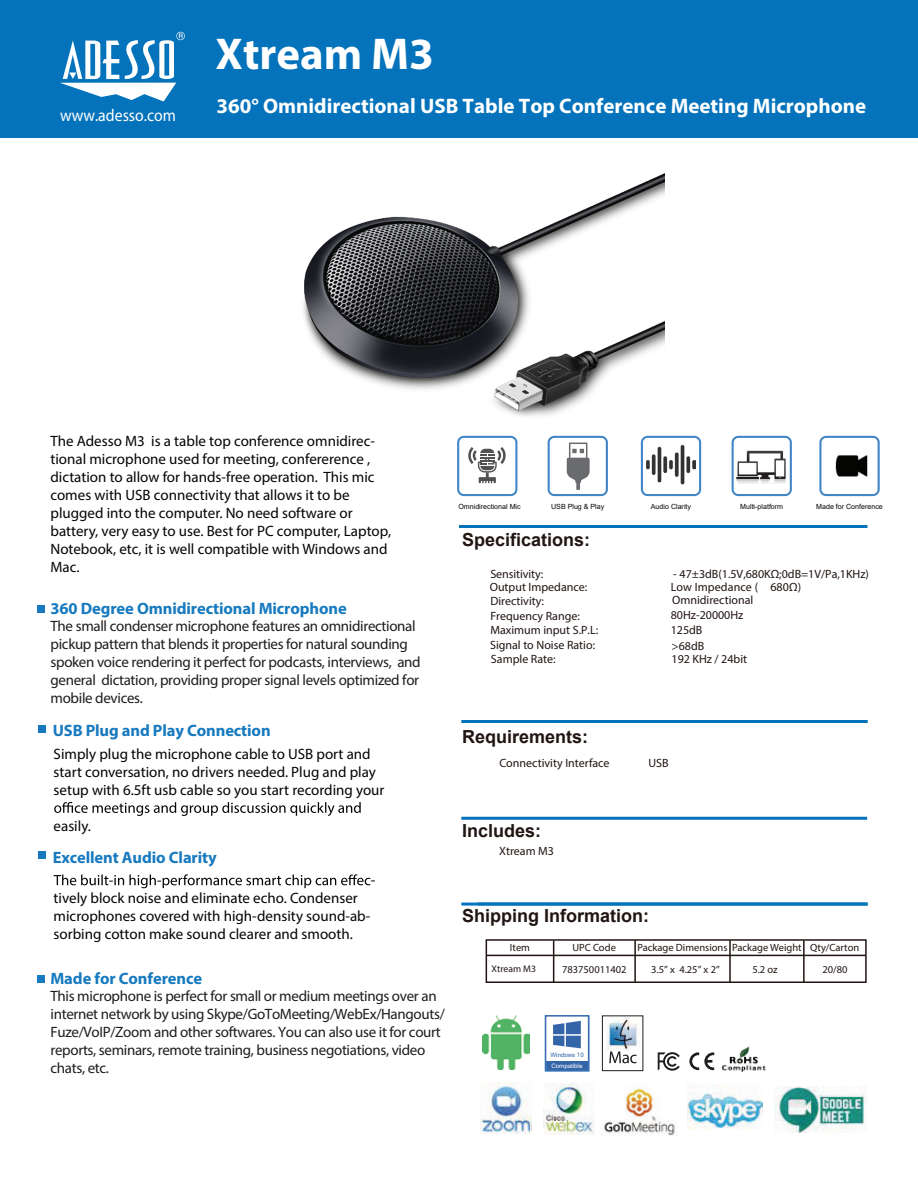
<style>
.page{position:relative;width:918px;height:1188px;background:#fff}
.page>*{position:absolute;margin:0;border:0;box-sizing:border-box;transform-origin:0 0}
.t1{font:700 44.7px "Myriad Pro";color:#fff}
.t2{font:700 21px "Myriad Pro";color:#fff}
.t3{font:700 18px "Arial";color:#201512}
.t4{font:17.1px "Myriad";color:#fff;scale:.92 1}
.t5{font:700 16.5px "Myriad Pro";letter-spacing:-.005em;color:#177abf}
.t6{font:15px/18px "Myriad Pro";color:#040503}
.t7{font:15px/18px "Myriad Pro";letter-spacing:-.02em;color:#1f1c1d}
.t8{font:12px/14.2px "Myriad Pro";color:#201512}
.t9{font:10.5px "Myriad Pro";color:#201512}
.t10{font:9.75px "Myriad Pro";color:#201512}
.t11{font:7.05px "Arial";color:#040503}
.t12{font:6.15px "Microsoft Sans Serif";color:#fff}
.t13{font:6.15px "Microsoft Sans Serif";color:#3465a8}
</style>
<div class="page">
<img style="left:303px;top:173px;width:361px;height:324px">
<div style="left:0;top:0;width:918px;height:138px;background:#0473bb"></div>
<hr style="left:459px;top:525px;width:408px;height:3px;background:#0473bb">
<svg style="left:60px;top:32px;width:125px;height:69px"></svg>
<hr style="left:553px;top:941px;width:1px;height:41px;background:#201512">
<hr style="left:634px;top:940px;width:2px;height:42px;background:#201512">
<hr style="left:729px;top:940px;width:2px;height:42px;background:#201512">
<hr style="left:803px;top:940px;width:2px;height:42px;background:#201512">
<hr style="left:461px;top:720px;width:407px;height:3px;background:#0473bb">
<hr style="left:461px;top:817px;width:406px;height:3px;background:#0473bb">
<hr style="left:461px;top:903px;width:407px;height:3px;background:#0473bb">
<div style="left:486px;top:939px;width:381px;height:44px;border:2px solid #201512"></div>
<hr style="left:486px;top:955px;width:380px;height:1px;background:#201512">
<div style="left:602px;top:1016px;width:41px;height:55px;background:#fff;border:1px solid #1f1d1e"></div>
<svg style="left:609px;top:1052px;width:28px;height:11px"></svg>
<img style="left:606px;top:1017px;width:33px;height:33px">
<div style="left:545px;top:1015px;width:44px;height:56px;background:#3465a8"></div>
<div style="left:546px;top:1016px;width:42px;height:45px;background:#fff"></div>
<svg style="left:553px;top:1021px;width:28px;height:27px"></svg>
<hr style="left:552px;top:1034px;width:29px;height:2px;background:#fff">
<hr style="left:564px;top:1022px;width:2px;height:24px;background:#fff">
<div style="left:545px;top:1015px;width:44px;height:56px;border:2px solid #416bb3"></div>
<svg style="left:658px;top:1052px;width:22px;height:19px"></svg>
<svg style="left:689px;top:1052px;width:25px;height:18px"></svg>
<img style="left:722px;top:1046px;width:44px;height:26px">
<img style="left:483px;top:1015px;width:46px;height:54px">
<img style="left:481px;top:1083px;width:51px;height:51px">
<img style="left:544px;top:1083px;width:51px;height:51px">
<img style="left:601px;top:1085px;width:74px;height:51px">
<img style="left:687px;top:1085px;width:75px;height:44px">
<img style="left:775px;top:1087px;width:90px;height:45px">
<div style="left:38px;top:605px;width:7px;height:8px;background:#177abf"></div>
<div style="left:38px;top:975px;width:7px;height:7px;background:#177abf"></div>
<svg style="left:54px;top:802px;width:307px;height:14px"></svg>
<div style="left:38px;top:725px;width:8px;height:7px;background:#177abf"></div>
<svg style="left:54px;top:874px;width:316px;height:14px"></svg>
<div style="left:38px;top:852px;width:8px;height:7px;background:#177abf"></div>
<svg style="left:641px;top:436px;width:60px;height:60px"></svg>
<svg style="left:457px;top:436px;width:60px;height:60px"></svg>
<svg style="left:732px;top:436px;width:60px;height:60px"></svg>
<svg style="left:819px;top:436px;width:61px;height:60px"></svg>
<svg style="left:548px;top:436px;width:60px;height:60px"></svg>
<img style="left:647px;top:442px;width:48px;height:48px">
<img style="left:829px;top:446px;width:41px;height:37px">
<img style="left:736px;top:445px;width:50px;height:39px">
<h1 class="t1" style="left:216px;top:25px;width:220px">Xtream M3</h1>
<p class="t4" style="left:60px;top:106px;width:127px">www.adesso.com</p>
<h2 class="t2" style="left:216px;top:92px;width:651px">360° Omnidirectional USB Table Top Conference Meeting Microphone</h2>
<p class="t6" style="left:50px;top:432px;width:342px">The Adesso M3 is a table top conference omnidirec&shy;tional microphone used for meeting, confererence , dictation to allow for hands-free operation. This mic comes with USB connectivity that allows it to be plugged into the computer. No need software or battery, very easy to use. Best for PC computer, Laptop, Notebook, etc, it is well compatible with Windows and Mac.</p>
<p class="t5" style="left:50px;top:598px;width:298px">360 Degree Omnidirectional Microphone</p>
<p class="t7" style="left:51px;top:617px;width:372px">The small condenser microphone features an omnidirectional pickup pattern that blends it properties for natural sounding spoken voice rendering it perfect for podcasts, interviews, and general dictation, providing proper signal levels optimized for mobile devices.</p>
<p class="t5" style="left:53px;top:720px;width:219px">USB Plug and Play Connection</p>
<p class="t6" style="left:54px;top:745px;width:332px">Simply plug the microphone cable to USB port and start conversation, no drivers needed. Plug and play setup with 6.5ft usb cable so you start recording your</p>
<p class="t6" style="left:54px;top:817px;width:39px">easily.</p>
<p class="t5" style="left:53px;top:846px;width:165px">Excellent Audio Clarity</p>
<p class="t6" style="left:371px;top:871px;width:6px">-</p>
<p class="t6" style="left:54px;top:889px;width:318px">tively block noise and eliminate echo. Condenser microphones covered with high-density sound-ab&shy;sorbing cotton make sound clearer and smooth.</p>
<p class="t5" style="left:50px;top:967px;width:153px">Made for Conference</p>
<p class="t7" style="left:51px;top:987px;width:396px">This microphone is perfect for small or medium meetings over an internet network by using Skype/GoToMeeting/WebEx/Hangouts/ Fuze/VoIP/Zoom and other softwares. You can also use it for court reports, seminars, remote training, business negotiations, video chats, etc.</p>
<p class="t11" style="left:458px;top:501px;width:64px">Omnidirectional Mic</p>
<p class="t11" style="left:551px;top:502px;width:55px">USB Plug &amp; Play</p>
<p class="t11" style="left:651px;top:502px;width:42px">Audio Clarity</p>
<p class="t11" style="left:740px;top:502px;width:44px">Multi-platform</p>
<p class="t11" style="left:816px;top:502px;width:68px">Made for Conference</p>
<p class="t3" style="left:462px;top:527px;width:130px">Specifications:</p>
<p class="t8" style="left:490px;top:567px;width:54px">Sensitivity:</p>
<p class="t8" style="left:490px;top:580px;width:99px">Output Impedance:</p>
<p class="t8" style="left:490px;top:609px;width:91px">Frequency Range:</p>
<p class="t8" style="left:490px;top:594px;width:55px">Directivity:</p>
<p class="t8" style="left:673px;top:567px;width:197px">- 47±3dB(1.5V,680KΩ;0dB=1V/Pa,1KHz)</p>
<p class="t8" style="left:671px;top:607px;width:74px">80Hz-20000Hz</p>
<p class="t8" style="left:671px;top:580px;width:132px">Low Impedance ( 680Ω)</p>
<p class="t8" style="left:672px;top:593px;width:83px">Omnidirectional</p>
<p class="t8" style="left:490px;top:623px;width:109px">Maximum input S.P.L:</p>
<p class="t8" style="left:671px;top:623px;width:33px">125dB</p>
<p class="t8" style="left:490px;top:637px;width:107px">Signal to Noise Ratio:<br>Sample Rate:</p>
<p class="t8" style="left:672px;top:639px;width:77px;line-height:12.8px">&gt;68dB<br>192 KHz / 24bit</p>
<p class="t3" style="left:462px;top:724px;width:128px">Requirements:</p>
<p class="t8" style="left:499px;top:756px;width:112px">Connectivity Interface</p>
<p class="t8" style="left:648px;top:756px;width:22px">USB</p>
<p class="t3" style="left:462px;top:818px;width:81px">Includes:</p>
<p class="t8" style="left:499px;top:844px;width:56px">Xtream M3</p>
<p class="t3" style="left:462px;top:903px;width:189px">Shipping Information:</p>
<p class="t9" style="left:510px;top:941px;width:22px">Item</p>
<p class="t9" style="left:572px;top:941px;width:45px">UPC Code</p>
<p class="t9" style="left:637px;top:941px;width:223px">Package Dimensions Package Weight Qty/Carton</p>
<p class="t10" style="left:492px;top:963px;width:46px">Xtream M3</p>
<p class="t9" style="left:562px;top:963px;width:66px">783750011402</p>
<p class="t9" style="left:651px;top:963px;width:70px">3.5” x 4.25” x 2”</p>
<p class="t9" style="left:752px;top:963px;width:27px">5.2 oz</p>
<p class="t9" style="left:822px;top:963px;width:27px">20/80</p>
<p class="t13" style="left:551px;top:1051px;width:35px">Windows 10</p>
<p class="t12" style="left:552px;top:1062px;width:32px">Compatible</p>
</div>
